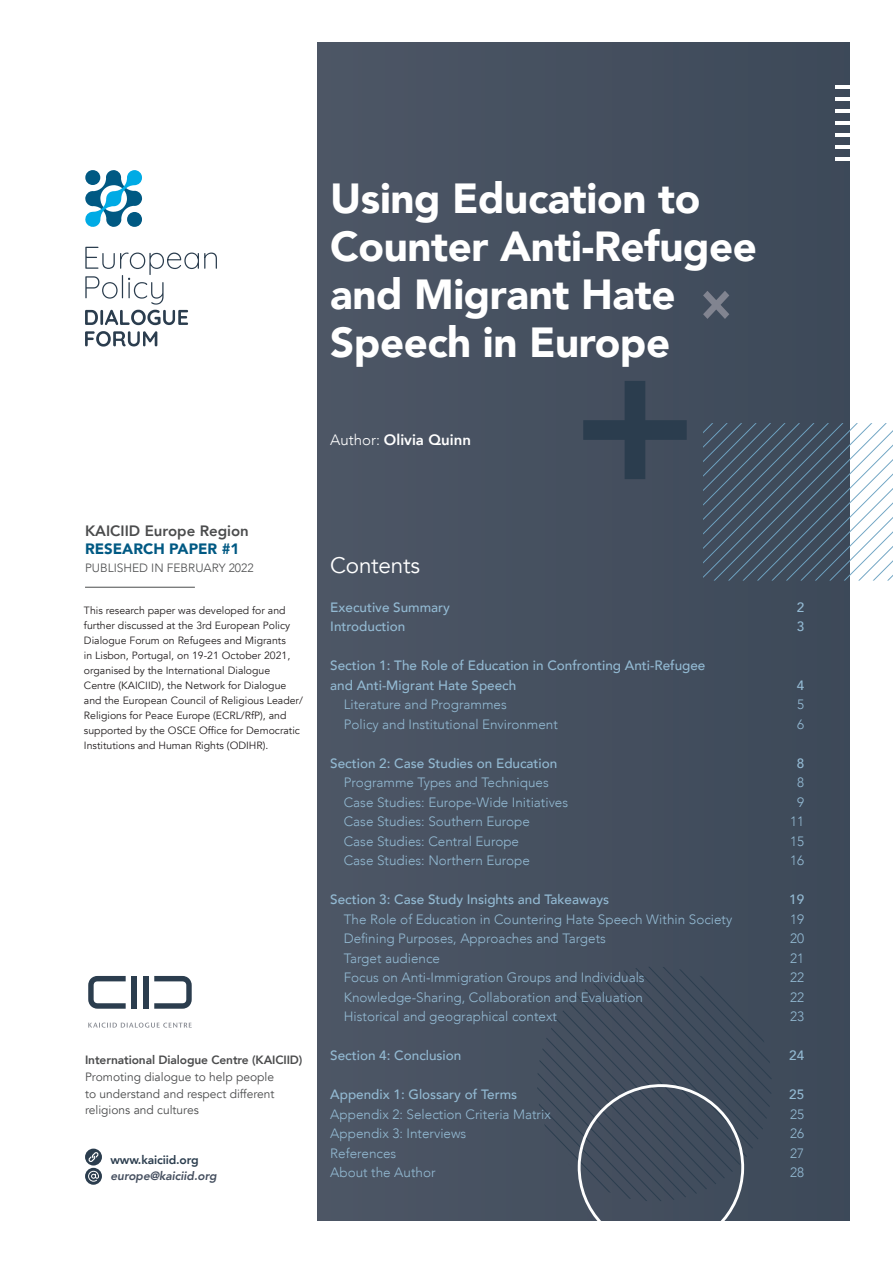
<style>
.page{position:relative;width:893px;height:1263px;background:#fff}
.page>*{position:absolute;margin:0;border:0;box-sizing:border-box;transform-origin:0 0}
.t1{font:900 42px/48px "Avenir";letter-spacing:-.01em;color:#fff}
.CONTENTS{font:22.5px "Avenir";letter-spacing:-.01em;color:#fff}
.t2{font:800 15px "Avenir";color:#4b4c4d}
.t3{font:800 15px "Avenir";color:#fff}
.t4{font:900 15px "Avenir";color:#005983}
.t5{font:300 13.5px "Avenir";color:#93bad3}
.t6{font:500 13.5px/19.5px "Avenir";color:#93bad3}
.t7{font:12px/16.5px "Avenir";color:#4b4c4d}
.t8{font:300 12px "Avenir";color:#4b4c4d}
.t9{font:italic 800 12px "Avenir";letter-spacing:-.01em;color:#454f5f}
.t10{font:800 12px "Avenir";letter-spacing:-.01em;color:#2b3d4e}
.Footnotes{font:10.5px/15px "Avenir";color:#231f20}
.s1{font-weight:300}
.s2{font-weight:800}
</style>
<div class="page">
<div style="left:317px;top:43px;width:532px;height:1177px;background:#465160"></div>
<svg style="left:703px;top:423px;width:190px;height:158px"></svg>
<hr style="left:836px;top:85px;width:26px;height:4px;background:#fff">
<hr style="left:836px;top:97px;width:26px;height:4px;background:#fff">
<hr style="left:836px;top:109px;width:26px;height:4px;background:#fff">
<hr style="left:836px;top:121px;width:26px;height:4px;background:#fff">
<hr style="left:836px;top:133px;width:26px;height:4px;background:#fff">
<hr style="left:836px;top:145px;width:26px;height:4px;background:#fff">
<hr style="left:836px;top:157px;width:26px;height:4px;background:#fff">
<svg style="left:703px;top:291px;width:26px;height:28px"></svg>
<svg style="left:583px;top:381px;width:104px;height:98px"></svg>
<svg style="left:537px;top:967px;width:235px;height:254px"></svg>
<div style="left:85px;top:1148px;width:17px;height:17px;background:#2b3d4e;border-radius:50%"></div>
<svg style="left:88px;top:1152px;width:11px;height:10px"></svg>
<svg style="left:85px;top:1168px;width:17px;height:17px"></svg>
<hr style="left:85px;top:587px;width:110px;height:1px;background:#4b4c4d">
<svg style="left:88px;top:976px;width:38px;height:33px"></svg>
<svg style="left:154px;top:976px;width:38px;height:33px"></svg>
<div style="left:131px;top:976px;width:6px;height:33px;background:#2b3d4e"></div>
<div style="left:143px;top:976px;width:6px;height:33px;background:#2b3d4e"></div>
<svg style="left:88px;top:1022px;width:104px;height:6px"></svg>
<svg style="left:85px;top:247px;width:132px;height:78px"></svg>
<svg style="left:85px;top:331px;width:72px;height:16px"></svg>
<svg style="left:85px;top:170px;width:57px;height:57px"></svg>
<p class="t1" style="left:330px;top:173px;width:428px">Using Education to<br>Counter Anti-Refugee and Migrant Hate<br>Speech in Europe</p>
<p class="t3" style="left:330px;top:428px;width:142px"><span class="s1">Author:</span> Olivia Quinn</p>
<p class="t2" style="left:85px;top:519px;width:165px">KAICIID Europe Region</p>
<p class="t4" style="left:85px;top:536px;width:156px">RESEARCH PAPER #1</p>
<p class="t8" style="left:85px;top:561px;width:170px">PUBLISHED IN FEBRUARY 2022</p>
<p class="Footnotes" style="left:84px;top:603px;width:220px">This research paper was developed for and further discussed at the 3rd European Policy Dialogue Forum on Refugees and Migrants<br>in Lisbon, Portugal, on 19-21 October 2021, organised by the International Dialogue Centre (KAICIID), the Network for Dialogue and the European Council of Religious Leader/ Religions for Peace Europe (ECRL/RfP), and supported by the OSCE Office for Democratic Institutions and Human Rights (ODIHR).</p>
<p class="t7" style="left:85px;top:1052px;width:219px"><span class="s2">International Dialogue Centre (KAICIID)<br></span>Promoting dialogue to help people<br>to understand and respect different religions and cultures</p>
<p class="t10" style="left:111px;top:1150px;width:90px">www.kaiciid.org</p>
<p class="t9" style="left:111px;top:1169px;width:108px">europe@kaiciid.org</p>
<p class="CONTENTS" style="left:330px;top:551px;width:91px">Contents</p>
<p class="t6" style="left:330px;top:596px;width:121px">Executive Summary</p>
<p class="t6" style="left:797px;top:596px;width:9px">2</p>
<p class="t6" style="left:330px;top:616px;width:77px">Introduction</p>
<p class="t6" style="left:797px;top:616px;width:9px">3</p>
<p class="t6" style="left:330px;top:655px;width:377px">Section 1: The Role of Education in Confronting Anti-Refugee and Anti-Migrant Hate Speech</p>
<p class="t6" style="left:797px;top:674px;width:9px">4</p>
<p class="t5" style="left:344px;top:696px;width:165px">Literature and Programmes</p>
<p class="t5" style="left:797px;top:696px;width:9px">5</p>
<p class="t5" style="left:344px;top:716px;width:216px">Policy and Institutional Environment</p>
<p class="t5" style="left:797px;top:716px;width:9px">6</p>
<p class="t6" style="left:330px;top:752px;width:229px">Section 2: Case Studies on Education</p>
<p class="t6" style="left:797px;top:752px;width:9px">8</p>
<p class="t5" style="left:344px;top:774px;width:207px">Programme Types and Techniques</p>
<p class="t5" style="left:797px;top:774px;width:9px">8</p>
<p class="t5" style="left:344px;top:794px;width:226px">Case Studies: Europe-Wide Initiatives</p>
<p class="t5" style="left:797px;top:794px;width:9px">9</p>
<p class="t5" style="left:344px;top:813px;width:188px">Case Studies: Southern Europe</p>
<p class="t5" style="left:790px;top:813px;width:16px">11</p>
<p class="t5" style="left:344px;top:833px;width:177px">Case Studies: Central Europe</p>
<p class="t5" style="left:790px;top:833px;width:16px">15</p>
<p class="t5" style="left:344px;top:852px;width:188px">Case Studies: Northern Europe</p>
<p class="t5" style="left:790px;top:852px;width:16px">16</p>
<p class="t6" style="left:330px;top:889px;width:280px">Section 3: Case Study Insights and Takeaways</p>
<p class="t6" style="left:789px;top:889px;width:17px">19</p>
<p class="t5" style="left:344px;top:911px;width:390px">The Role of Education in Countering Hate Speech Within Society</p>
<p class="t5" style="left:790px;top:911px;width:16px">19</p>
<p class="t5" style="left:344px;top:930px;width:264px">Defining Purposes, Approaches and Targets</p>
<p class="t5" style="left:790px;top:930px;width:16px">20</p>
<p class="t5" style="left:344px;top:950px;width:98px">Target audience</p>
<p class="t5" style="left:790px;top:950px;width:16px">21</p>
<p class="t5" style="left:344px;top:969px;width:302px">Focus on Anti-Immigration Groups and Individuals</p>
<p class="t5" style="left:790px;top:969px;width:16px">22</p>
<p class="t5" style="left:344px;top:989px;width:301px">Knowledge-Sharing, Collaboration and Evaluation</p>
<p class="t5" style="left:790px;top:989px;width:16px">22</p>
<p class="t5" style="left:344px;top:1008px;width:215px">Historical and geographical context</p>
<p class="t5" style="left:790px;top:1008px;width:16px">23</p>
<p class="t6" style="left:330px;top:1045px;width:133px">Section 4: Conclusion</p>
<p class="t6" style="left:789px;top:1045px;width:17px">24</p>
<p class="t6" style="left:330px;top:1084px;width:189px">Appendix 1: Glossary of Terms</p>
<p class="t6" style="left:789px;top:1084px;width:17px">25</p>
<p class="t5" style="left:330px;top:1106px;width:222px">Appendix 2: Selection Criteria Matrix</p>
<p class="t5" style="left:790px;top:1106px;width:16px">25</p>
<p class="t5" style="left:330px;top:1125px;width:138px">Appendix 3: Interviews</p>
<p class="t5" style="left:790px;top:1125px;width:16px">26</p>
<p class="t5" style="left:330px;top:1145px;width:68px">References</p>
<p class="t5" style="left:790px;top:1145px;width:16px">27</p>
<p class="t5" style="left:330px;top:1164px;width:107px">About the Author</p>
<p class="t5" style="left:790px;top:1164px;width:16px">28</p>
</div>
